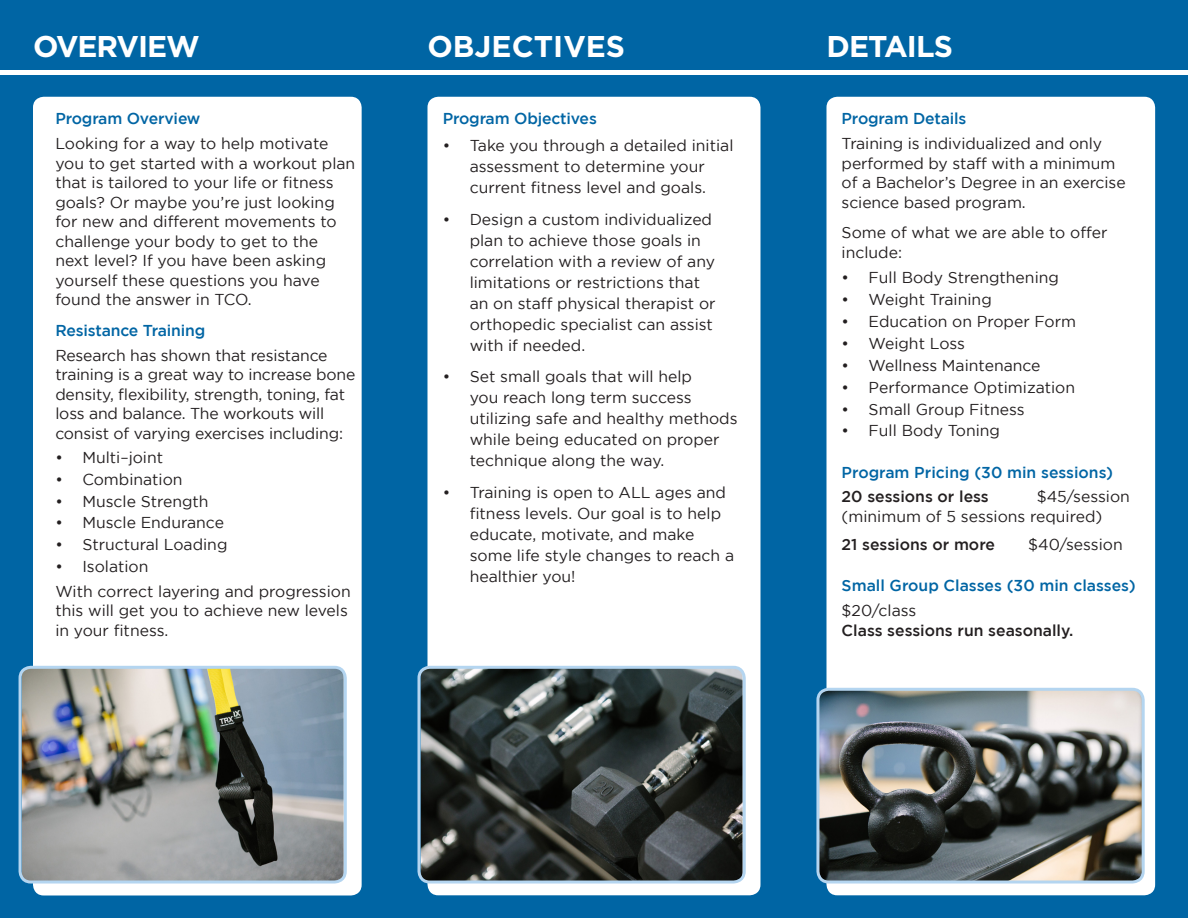
<style>
.page{position:relative;width:1188px;height:918px;background:#0065a4}
.page>*{position:absolute;margin:0;border:0;box-sizing:border-box;transform-origin:0 0}
.t1{font:700 30px "Gotham";letter-spacing:-.03em;color:#fff}
.t2{font:700 30px "Gotham";color:#fff}
.t3{font:15.75px/19.5px "Gotham";color:#231f20}
.t4{font:500 15.75px "Gotham";letter-spacing:-.01em;color:#0065a4}
.t5{font:500 15.75px/19.5px "Gotham";color:#231f20}
.s1{font-weight:400}
</style>
<div class="page">
<div style="left:33px;top:97px;width:329px;height:798px;background:#fff;border-radius:11px"></div>
<div style="left:827px;top:97px;width:328px;height:798px;background:#fff;border-radius:11px"></div>
<hr style="left:0;top:70px;width:1188px;height:4px;background:#fff">
<div style="left:428px;top:97px;width:333px;height:798px;background:#fff;border-radius:11px"></div>
<img style="left:22px;top:667px;width:321px;height:213px">
<div style="left:19px;top:666px;width:328px;height:218px;border:3px solid #b4d5f0;border-radius:11px"></div>
<img style="left:421px;top:670px;width:321px;height:210px">
<div style="left:417px;top:666px;width:329px;height:218px;border:3px solid #b4d5f0;border-radius:11px"></div>
<img style="left:820px;top:692px;width:321px;height:188px">
<div style="left:816px;top:688px;width:329px;height:196px;border:3px solid #b4d5f0;border-radius:11px"></div>
<p class="t1" style="left:33px;top:29px;width:168px">OVERVIEW</p>
<p class="t4" style="left:55px;top:110px;width:147px">Program Overview</p>
<p class="t3" style="left:55px;top:134px;width:301px">Looking for a way to help motivate you to get started with a workout plan that is tailored to your life or fitness goals? Or maybe you’re just looking for new and different movements to challenge your body to get to the next level? If you have been asking yourself these questions you have found the answer in TCO.</p>
<p class="t4" style="left:55px;top:321px;width:151px">Resistance Training</p>
<p class="t3" style="left:55px;top:345px;width:302px">Research has shown that resistance training is a great way to increase bone density, flexibility, strength, toning, fat loss and balance. The workouts will consist of varying exercises including:</p>
<p class="t3" style="left:55px;top:448px;width:109px">• Multi–joint</p>
<p class="t3" style="left:55px;top:470px;width:129px">• Combination</p>
<p class="t3" style="left:55px;top:491px;width:155px">• Muscle Strength</p>
<p class="t3" style="left:55px;top:513px;width:170px">• Muscle Endurance</p>
<p class="t3" style="left:55px;top:535px;width:174px">• Structural Loading</p>
<p class="t3" style="left:55px;top:556px;width:95px">• Isolation</p>
<p class="t3" style="left:55px;top:581px;width:297px">With correct layering and progression this will get you to achieve new levels in your fitness.</p>
<p class="t2" style="left:427px;top:29px;width:199px">OBJECTIVES</p>
<p class="t1" style="left:827px;top:29px;width:128px">DETAILS</p>
<p class="t4" style="left:443px;top:110px;width:156px">Program Objectives</p>
<p class="t3" style="left:443px;top:135px;width:292px;line-height:21px;text-align:center">• Take you through a detailed initial assessment to determine your current fitness level and goals.</p>
<p class="t3" style="left:470px;top:208px;width:247px;line-height:21px;text-indent:-27px">• Design a custom individualized plan to achieve those goals in correlation with a review of any limitations or restrictions that an on staff physical therapist or orthopedic specialist can assist with if needed.</p>
<p class="t3" style="left:470px;top:366px;width:269px;line-height:21px;text-indent:-27px">• Set small goals that will help<br>you reach long term success utilizing safe and healthy methods while being educated on proper technique along the way.</p>
<p class="t3" style="left:470px;top:482px;width:266px;line-height:21px;text-indent:-27px">• Training is open to ALL ages and fitness levels. Our goal is to help educate, motivate, and make some life style changes to reach a healthier you!</p>
<p class="t4" style="left:842px;top:110px;width:126px">Program Details</p>
<p class="t3" style="left:842px;top:134px;width:286px">Training is individualized and only performed by staff with a minimum of a Bachelor’s Degree in an exercise science based program.</p>
<p class="t3" style="left:842px;top:223px;width:267px">Some of what we are able to offer include:</p>
<p class="t3" style="left:842px;top:267px;width:219px">• Full Body Strengthening</p>
<p class="t3" style="left:842px;top:289px;width:152px">• Weight Training</p>
<p class="t3" style="left:842px;top:311px;width:236px">• Education on Proper Form</p>
<p class="t3" style="left:842px;top:333px;width:125px">• Weight Loss</p>
<p class="t3" style="left:842px;top:355px;width:200px">• Wellness Maintenance</p>
<p class="t3" style="left:842px;top:377px;width:235px">• Performance Optimization</p>
<p class="t3" style="left:842px;top:399px;width:185px">• Small Group Fitness</p>
<p class="t3" style="left:842px;top:421px;width:160px">• Full Body Toning</p>
<p class="t4" style="left:842px;top:463px;width:273px">Program Pricing (30 min sessions)</p>
<p class="t5" style="left:842px;top:487px;width:149px">20 sessions or less</p>
<p class="t3" style="left:842px;top:487px;width:290px;text-indent:195px">$45/session (minimum of 5 sessions required)</p>
<p class="t5" style="left:842px;top:534px;width:155px">21 sessions or more</p>
<p class="t3" style="left:1028px;top:535px;width:96px">$40/session</p>
<p class="t4" style="left:842px;top:577px;width:296px">Small Group Classes (30 min classes)</p>
<p class="t5" style="left:842px;top:600px;width:233px"><span class="s1">$20/class<br></span>Class sessions run seasonally.</p>
</div>
